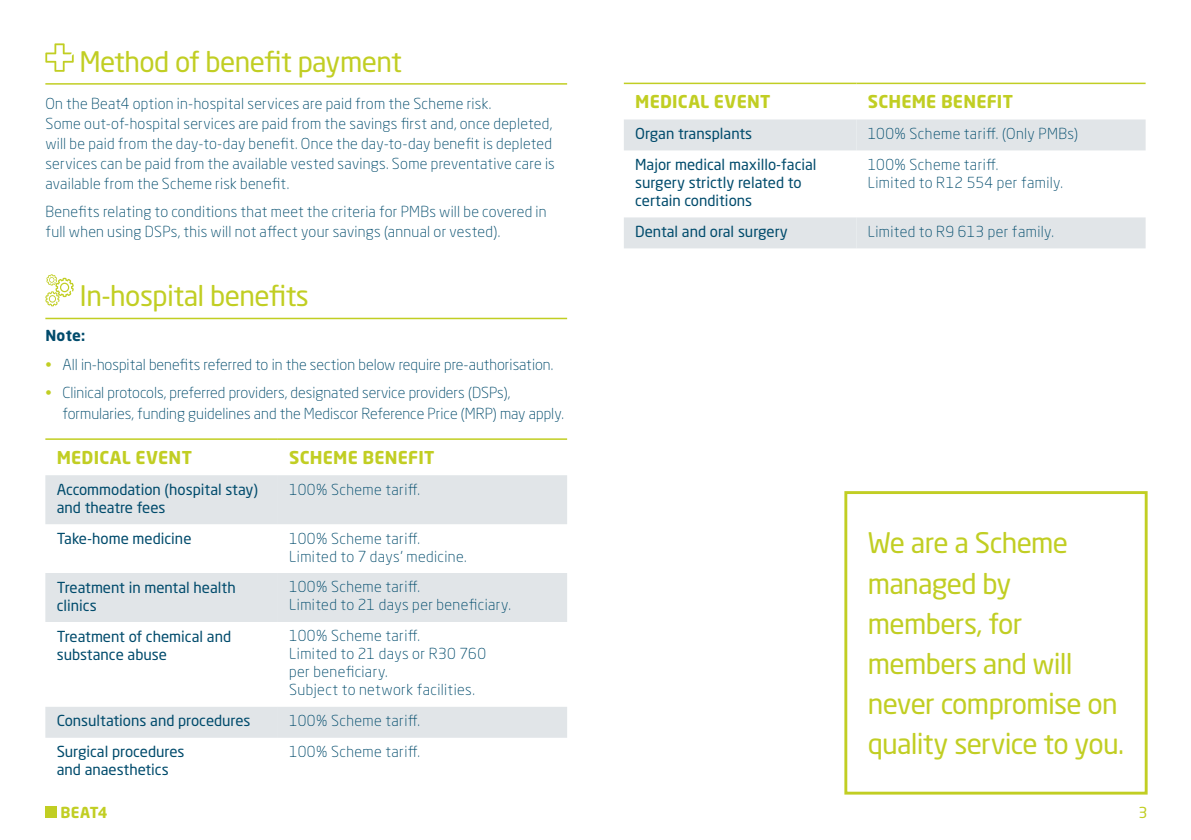
<style>
.page{position:relative;width:1191px;height:840px;background:#fff}
.page>*{position:absolute;margin:0;border:0;box-sizing:border-box;transform-origin:0 0}
.t1{font:28px/40px "Neo Sans Std";letter-spacing:-.025em;color:#c1ce23}
.t2{font:700 17.6px "Neo Sans Std";letter-spacing:.015em;color:#c1ce23}
.t3{font:300 15px/20px "Neo Sans Std";letter-spacing:.015em;color:#004b6c}
.t4{font:15px/18px "Neo Sans Std";color:#004b6c}
.t5{font:700 15px "Neo Sans Std";color:#004b6c}
.t6{font:700 15px "Neo Sans Std";letter-spacing:.005em;color:#c1ce23}
.t7{font:15px "Neo Sans Std";color:#c1ce23}
.s1{color:#c1ce23}
</style>
<div class="page">
<hr style="left:45px;top:83px;width:522px;height:2px;background:#c1ce23">
<hr style="left:45px;top:317px;width:522px;height:2px;background:#c1ce23">
<svg style="left:45px;top:43px;width:29px;height:29px"></svg>
<svg style="left:45px;top:274px;width:29px;height:32px"></svg>
<svg style="left:45px;top:475px;width:233px;height:262px"></svg>
<svg style="left:278px;top:475px;width:289px;height:262px"></svg>
<hr style="left:45px;top:438px;width:233px;height:1px;background:#c1ce23">
<hr style="left:278px;top:438px;width:289px;height:1px;background:#c1ce23">
<svg style="left:624px;top:119px;width:521px;height:129px"></svg>
<hr style="left:624px;top:83px;width:232px;height:1px;background:#c1ce23">
<hr style="left:856px;top:83px;width:289px;height:1px;background:#c1ce23">
<div style="left:844px;top:491px;width:303px;height:303px;border:3px solid #c1ce23"></div>
<div style="left:45px;top:806px;width:11px;height:11px;background:#c1ce23"></div>
<h1 class="t1" style="left:79px;top:41px;width:324px">Method of benefit payment</h1>
<p class="t3" style="left:45px;top:93px;width:511px">On the Beat4 option in-hospital services are paid from the Scheme risk.<br>Some out-of-hospital services are paid from the savings first and, once depleted, will be paid from the day-to-day benefit. Once the day-to-day benefit is depleted services can be paid from the available vested savings. Some preventative care is available from the Scheme risk benefit.</p>
<p class="t3" style="left:45px;top:202px;width:503px">Benefits relating to conditions that meet the criteria for PMBs will be covered in full when using DSPs, this will not affect your savings (annual or vested).</p>
<h1 class="t1" style="left:79px;top:275px;width:231px">In-hospital benefits</h1>
<p class="t5" style="left:45px;top:326px;width:42px">Note:</p>
<p class="t3" style="left:45px;top:354px;width:509px"><span class="s1">•</span> All in-hospital benefits referred to in the section below require pre-authorisation.</p>
<p class="t3" style="left:62px;top:382px;width:503px;text-indent:-17px"><span class="s1">•</span> Clinical protocols, preferred providers, designated service providers (DSPs), formularies, funding guidelines and the Mediscor Reference Price (MRP) may apply.</p>
<p class="t2" style="left:57px;top:446px;width:137px">MEDICAL EVENT</p>
<p class="t2" style="left:289px;top:446px;width:147px">SCHEME BENEFIT</p>
<p class="t4" style="left:57px;top:480px;width:203px">Accommodation (hospital stay) and theatre fees</p>
<p class="t3" style="left:289px;top:479px;width:132px">100% Scheme tariff.</p>
<p class="t4" style="left:57px;top:528px;width:136px">Take-home medicine</p>
<p class="t3" style="left:289px;top:528px;width:179px;line-height:18px">100% Scheme tariff.<br>Limited to 7 days’ medicine.</p>
<p class="t4" style="left:57px;top:577px;width:180px">Treatment in mental health clinics</p>
<p class="t3" style="left:289px;top:577px;width:223px;line-height:18px">100% Scheme tariff.<br>Limited to 21 days per beneficiary.</p>
<p class="t4" style="left:57px;top:626px;width:176px">Treatment of chemical and substance abuse</p>
<p class="t3" style="left:289px;top:626px;width:198px;line-height:18px">100% Scheme tariff.<br>Limited to 21 days or R30 760 per beneficiary.<br>Subject to network facilities.</p>
<p class="t4" style="left:57px;top:711px;width:195px">Consultations and procedures</p>
<p class="t3" style="left:289px;top:710px;width:132px">100% Scheme tariff.</p>
<p class="t4" style="left:57px;top:742px;width:129px">Surgical procedures and anaesthetics</p>
<p class="t3" style="left:289px;top:741px;width:132px">100% Scheme tariff.</p>
<p class="t2" style="left:635px;top:90px;width:137px">MEDICAL EVENT</p>
<p class="t2" style="left:867px;top:90px;width:147px">SCHEME BENEFIT</p>
<p class="t4" style="left:635px;top:124px;width:118px">Organ transplants</p>
<p class="t3" style="left:867px;top:123px;width:212px">100% Scheme tariff. (Only PMBs)</p>
<p class="t4" style="left:635px;top:155px;width:183px">Major medical maxillo-facial surgery strictly related to certain conditions</p>
<p class="t3" style="left:867px;top:155px;width:197px;line-height:18px">100% Scheme tariff.<br>Limited to R12 554 per family.</p>
<p class="t4" style="left:635px;top:222px;width:154px">Dental and oral surgery</p>
<p class="t3" style="left:867px;top:221px;width:188px">Limited to R9 613 per family.</p>
<h1 class="t1" style="left:867px;top:522px;width:258px">We are a Scheme managed by members, for members and will never compromise on quality service to you.</h1>
<p class="t6" style="left:60px;top:802px;width:49px">BEAT4</p>
<p class="t7" style="left:1138px;top:802px;width:11px">3</p>
</div>
